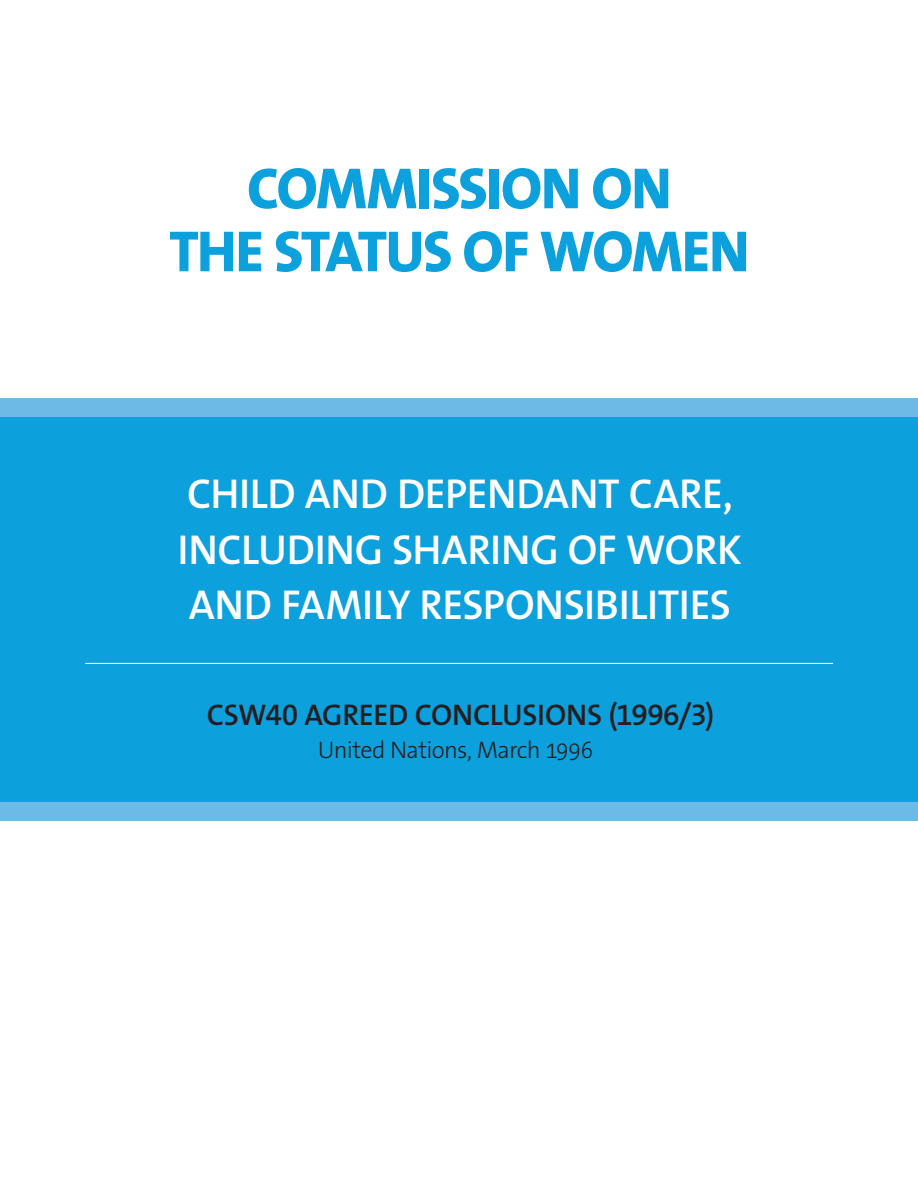
<style>
.page{position:relative;width:918px;height:1188px;background:#fff}
.page>*{position:absolute;margin:0;border:0;box-sizing:border-box;transform-origin:0 0}
.t1{font:800 58.5px/63px "The Sans B W8";letter-spacing:-.025em;color:#0ca0dc;text-align:center}
.t2{font:600 42px/55.5px "The Sans B W6";letter-spacing:-.01em;color:#fff}
.t3{font:600 30px "The Sans B W6";letter-spacing:-.01em;color:#231f20}
.t4{font:300 24px "The Sans B W3";letter-spacing:-.035em;color:#231f20}
</style>
<div class="page">
<div style="left:0;top:408px;width:918px;height:404px;background:#0ca0dc"></div>
<div style="left:0;top:803px;width:918px;height:18px;background:#6ebae7"></div>
<div style="left:0;top:398px;width:918px;height:19px;background:#6ebae7"></div>
<hr style="left:85px;top:663px;width:748px;height:1px;background:#fff">
<h1 class="t1" style="left:169px;top:157px;width:582px">COMMISSION ON<br>THE STATUS OF WOMEN</h1>
<p class="t2" style="left:178px;top:466px;width:566px">CHILD AND DEPENDANT CARE,<br>INCLUDING SHARING OF WORK<br>AND FAMILY RESPONSIBILITIES</p>
<p class="t3" style="left:207px;top:696px;width:509px">CSW40 AGREED CONCLUSIONS (1996/3)</p>
<p class="t4" style="left:318px;top:735px;width:277px">United Nations, March 1996</p>
</div>
